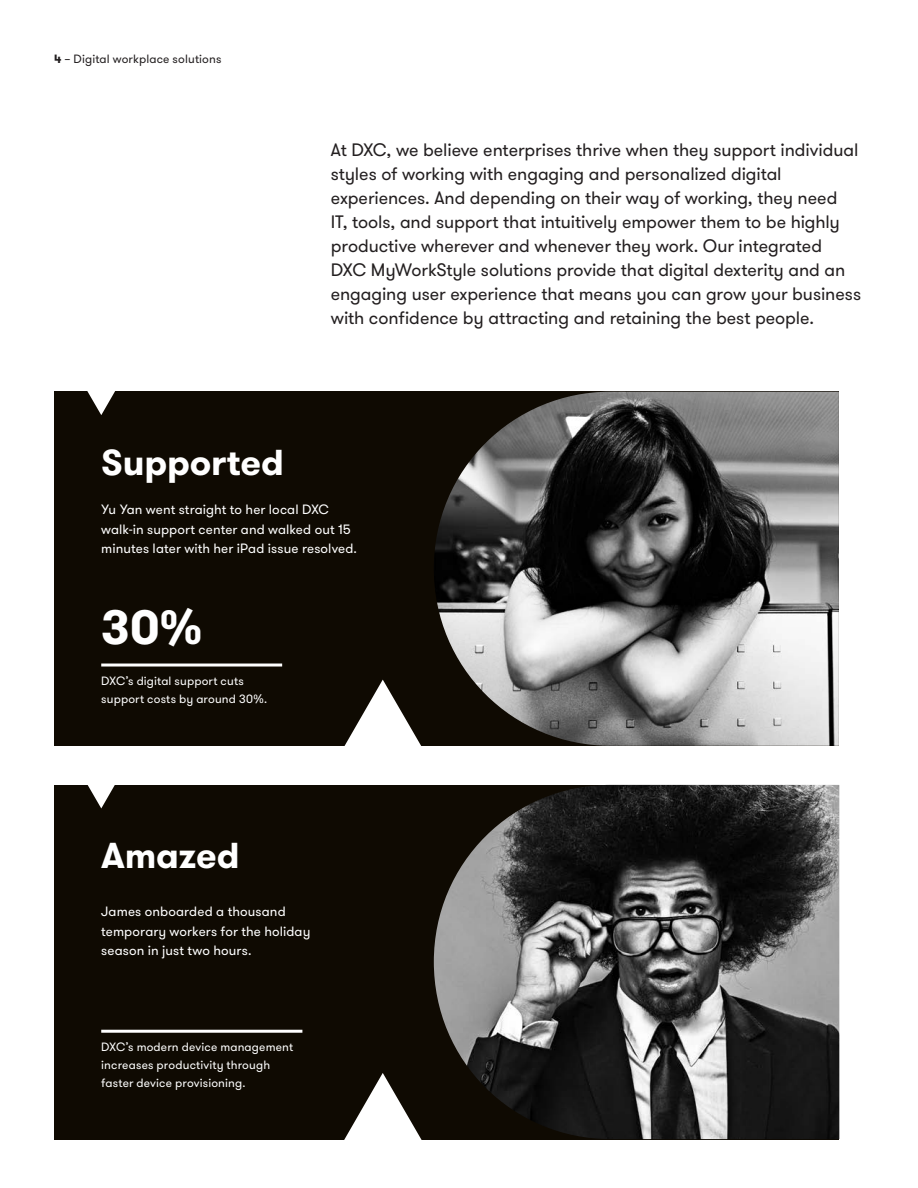
<style>
.page{position:relative;width:918px;height:1188px;background:#fff}
.page>*{position:absolute;margin:0;border:0;box-sizing:border-box;transform-origin:0 0}
._01_Cover_headline{font:700 48px "GT Walsheim Pro";color:#fff}
._01_Pullout_header{font:700 36px "GT Walsheim Pro";letter-spacing:-.005em;color:#fff}
._01_Intro{font:18px/24px "GT Walsheim Pro";letter-spacing:-.005em;color:#231f20}
._01_Pullout_header-2{font:13.5px/19.5px "GT Walsheim Pro";letter-spacing:.01em;color:#fff}
._01_Body{font:13.5px/19.5px "GT Walsheim Pro";letter-spacing:.01em;color:#fff}
._01_Sidebar_caption{font:12px/18px "GT Walsheim Pro";letter-spacing:.01em;color:#fff}
._01_Sidebar_caption-2{font:12px "GT Walsheim Pro";letter-spacing:.01em;color:#231f20}
.s1{font-weight:700}
</style>
<div class="page">
<div style="left:54px;top:392px;width:785px;height:354px;background:#0f0a02"></div>
<div style="left:54px;top:785px;width:785px;height:354px;background:#0f0a02"></div>
<svg style="left:344px;top:680px;width:77px;height:66px"></svg>
<svg style="left:340px;top:1073px;width:85px;height:67px"></svg>
<img style="left:434px;top:392px;width:405px;height:354px">
<img style="left:434px;top:785px;width:405px;height:354px">
<svg style="left:87px;top:391px;width:29px;height:24px"></svg>
<svg style="left:87px;top:785px;width:28px;height:23px"></svg>
<hr style="left:101px;top:664px;width:181px;height:3px;background:#fff">
<hr style="left:101px;top:1030px;width:201px;height:3px;background:#fff">
<p class="_01_Sidebar_caption-2" style="left:54px;top:52px;width:169px"><span class="s1">4</span> – Digital workplace solutions</p>
<p class="_01_Intro" style="left:331px;top:139px;width:532px">At DXC, we believe enterprises thrive when they support individual styles of working with engaging and personalized digital experiences. And depending on their way of working, they need<br>IT, tools, and support that intuitively empower them to be highly productive wherever and whenever they work. Our integrated DXC MyWorkStyle solutions provide that digital dexterity and an engaging user experience that means you can grow your business with confidence by attracting and retaining the best people.</p>
<p class="_01_Pullout_header" style="left:101px;top:439px;width:184px">Supported</p>
<p class="_01_Pullout_header-2" style="left:101px;top:500px;width:257px">Yu Yan went straight to her local DXC walk-in support center and walked out 15 minutes later with her iPad issue resolved.</p>
<p class="_01_Cover_headline" style="left:101px;top:596px;width:104px">30%</p>
<p class="_01_Sidebar_caption" style="left:101px;top:672px;width:168px">DXC’s digital support cuts support costs by around 30%.</p>
<p class="_01_Pullout_header" style="left:101px;top:832px;width:140px">Amazed</p>
<p class="_01_Body" style="left:101px;top:902px;width:211px">James onboarded a thousand temporary workers for the holiday season in just two hours.</p>
<p class="_01_Sidebar_caption" style="left:101px;top:1039px;width:193px">DXC’s modern device management increases productivity through faster device provisioning.</p>
</div>
